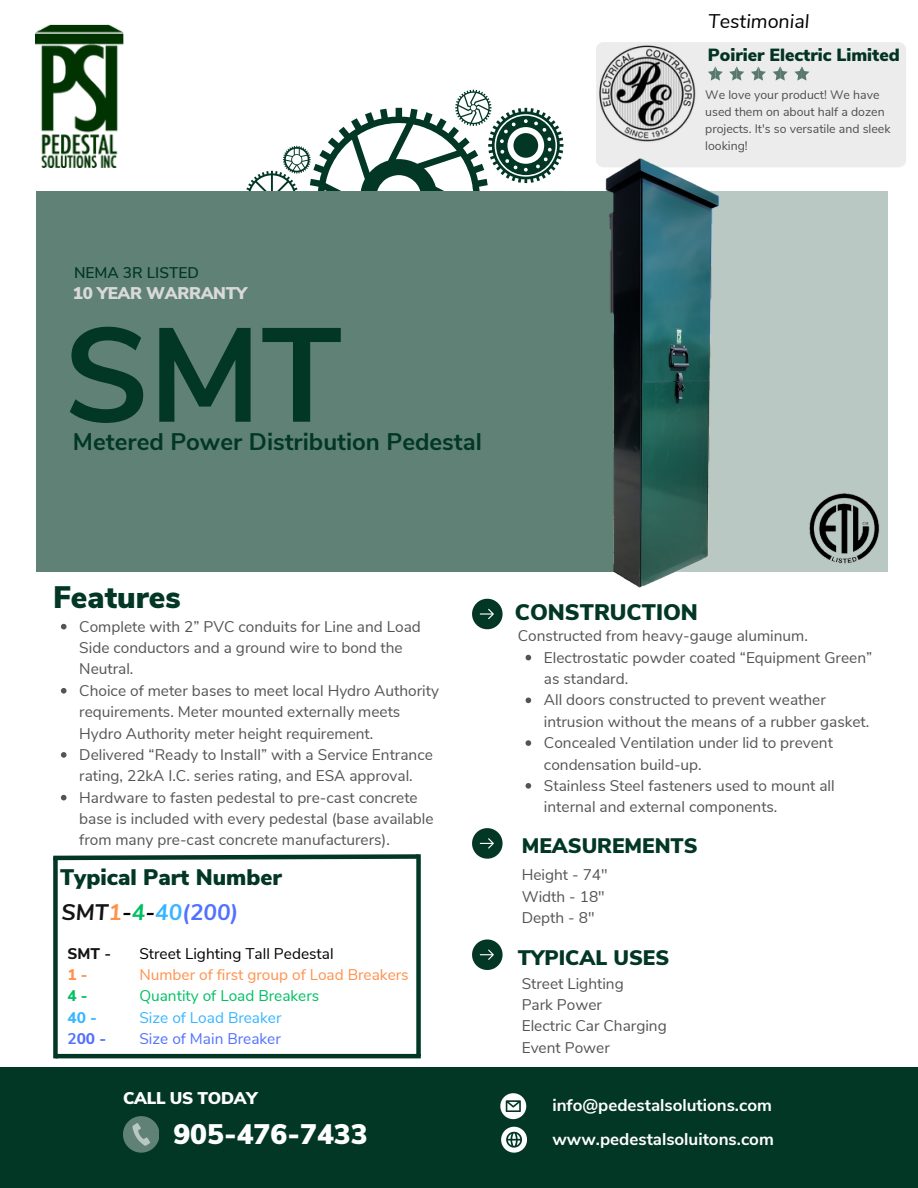
<style>
.page{position:relative;width:918px;height:1188px;background:#fff}
.page>*{position:absolute;margin:0;border:0;box-sizing:border-box;transform-origin:0 0}
.t1{font:700 133.05px "Nunito Sans";color:#023725}
.t2{font:900 31.05px "Nunito Sans";color:#023725}
.t3{font:900 28.2px "Nunito Sans";color:#fff}
.t4{font:700 24px "Nunito Sans";color:#023725}
.t5{font:900 22.5px "Nunito Sans";color:#023725}
.t6{font:italic 700 22.5px "Nunito Sans";color:#5271ff}
.t7{font:900 21px "Nunito Sans";color:#023725}
.t8{font:italic 19.65px "Nunito Sans";color:#000}
.t9{font:900 17.55px "Nunito Sans";color:#023725}
.t10{font:700 16.95px "Nunito Sans";color:#fff}
.t11{font:900 16.95px "Nunito Sans";letter-spacing:-.02em;color:#d9d9d9}
.t12{font:900 16.95px "Nunito Sans";letter-spacing:-.02em;color:#fff}
.t13{font:15.45px/21.3px "Nunito Sans";color:#545454}
.t14{font:15.45px "Nunito Sans";color:#ff914d}
.t15{font:15.45px "Nunito Sans";color:#000}
.t16{font:15.45px "Nunito Sans";color:#00bf63}
.t17{font:15.45px "Nunito Sans";color:#38b6ff}
.t18{font:15.45px "Nunito Sans";color:#5271ff}
.t19{font:600 15.45px "Nunito Sans";color:#023725}
.t20{font:800 15.45px "Nunito Sans";color:#141414}
.t21{font:800 15.45px "Nunito Sans";color:#5271ff}
.t22{font:800 15.45px "Nunito Sans";color:#38b6ff}
.t23{font:800 15.45px "Nunito Sans";color:#ff914d}
.t24{font:800 15.45px "Nunito Sans";color:#00bf63}
.t25{font:12.3px/17px "Nunito Sans";color:#545454}
.s1{color:#141414}
.s2{color:#ff914d}
.s3{color:#000}
.s4{color:#00bf63}
.s5{color:#38b6ff}
.s6{font-weight:700}
</style>
<div class="page">
<svg style="left:246px;top:90px;width:317px;height:101px"></svg>
<div style="left:36px;top:191px;width:637px;height:381px;background:#608276"></div>
<div style="left:670px;top:191px;width:218px;height:381px;background:#b9c8c3"></div>
<div style="left:0;top:1067px;width:918px;height:121px;background:#023725"></div>
<svg style="left:472px;top:599px;width:30px;height:30px"></svg>
<svg style="left:123px;top:1116px;width:36px;height:36px"></svg>
<svg style="left:500px;top:1093px;width:26px;height:26px"></svg>
<svg style="left:501px;top:1127px;width:26px;height:26px"></svg>
<svg style="left:61px;top:624px;width:6px;height:5px"></svg>
<svg style="left:61px;top:688px;width:6px;height:6px"></svg>
<svg style="left:61px;top:752px;width:6px;height:6px"></svg>
<svg style="left:61px;top:795px;width:6px;height:5px"></svg>
<svg style="left:472px;top:828px;width:30px;height:31px"></svg>
<svg style="left:472px;top:939px;width:30px;height:31px"></svg>
<img style="left:36px;top:25px;width:88px;height:143px">
<svg style="left:596px;top:42px;width:310px;height:125px;background:#dbdbdb"></svg>
<img style="left:596px;top:159px;width:152px;height:428px">
<svg style="left:526px;top:655px;width:5px;height:5px"></svg>
<svg style="left:526px;top:698px;width:5px;height:5px"></svg>
<svg style="left:526px;top:740px;width:5px;height:6px"></svg>
<svg style="left:526px;top:783px;width:5px;height:6px"></svg>
<svg style="left:53px;top:854px;width:363px;height:7px"></svg>
<div style="left:416px;top:854px;width:5px;height:202px;background:#023725"></div>
<hr style="left:55px;top:1054px;width:366px;height:4px;background:#023725">
<div style="left:53px;top:858px;width:5px;height:200px;background:#023725"></div>
<img style="left:809px;top:493px;width:71px;height:71px">
<p class="t19" style="left:74px;top:263px;width:126px">NEMA 3R LISTED</p>
<p class="t11" style="left:73px;top:282px;width:176px">10 YEAR WARRANTY</p>
<p class="t1" style="left:64px;top:287px;width:280px">SMT</p>
<p class="t4" style="left:73px;top:426px;width:410px">Metered Power Distribution Pedestal</p>
<p class="t8" style="left:708px;top:8px;width:103px">Testimonial</p>
<p class="t9" style="left:708px;top:43px;width:193px">Poirier Electric Limited</p>
<p class="t25" style="left:705px;top:87px;width:187px">We love your product! We have used them on about half a dozen projects. It's so versatile and sleek looking!</p>
<p class="t2" style="left:53px;top:577px;width:129px">Features</p>
<p class="t13" style="left:79px;top:616px;width:343px">Complete with 2” PVC conduits for Line and Load<br>Side conductors and a ground wire to bond the<br>Neutral.</p>
<p class="t13" style="left:79px;top:680px;width:361px">Choice of meter bases to meet local Hydro Authority requirements. Meter mounted externally meets<br>Hydro Authority meter height requirement.</p>
<p class="t13" style="left:79px;top:744px;width:355px">Delivered “Ready to Install” with a Service Entrance rating, 22kA I.C. series rating, and ESA approval.</p>
<p class="t13" style="left:79px;top:787px;width:356px">Hardware to fasten pedestal to pre-cast concrete base is included with every pedestal (base available from many pre-cast concrete manufacturers).</p>
<p class="t5" style="left:60px;top:862px;width:223px">Typical Part Number</p>
<p class="t6" style="left:62px;top:897px;width:178px"><span class="s1">SMT</span><span class="s2">1</span><span class="s3">-</span><span class="s4">4</span><span class="s3">-</span><span class="s5">40</span>(200)</p>
<p class="t15" style="left:139px;top:943px;width:196px">Street Lighting Tall Pedestal</p>
<p class="t14" style="left:139px;top:964px;width:271px">Number of first group of Load Breakers</p>
<p class="t16" style="left:139px;top:986px;width:181px">Quantity of Load Breakers</p>
<p class="t17" style="left:139px;top:1007px;width:144px">Size of Load Breaker</p>
<p class="t18" style="left:139px;top:1029px;width:143px">Size of Main Breaker</p>
<p class="t20" style="left:67px;top:943px;width:45px">SMT <span class="s6">-</span></p>
<p class="t23" style="left:67px;top:964px;width:22px">1 -</p>
<p class="t24" style="left:67px;top:986px;width:22px">4 -</p>
<p class="t22" style="left:67px;top:1007px;width:31px">40 -</p>
<p class="t21" style="left:67px;top:1029px;width:40px"><span class="s6">2</span>00 -</p>
<p class="t12" style="left:123px;top:1086px;width:136px">CALL US TODAY</p>
<p class="t3" style="left:173px;top:1115px;width:196px">905-476-7433</p>
<p class="t5" style="left:515px;top:597px;width:185px">CONSTRUCTION</p>
<p class="t13" style="left:518px;top:626px;width:292px">Constructed from heavy-gauge aluminum.</p>
<p class="t13" style="left:544px;top:647px;width:330px">Electrostatic powder coated “Equipment Green” as standard.</p>
<p class="t13" style="left:544px;top:690px;width:327px">All doors constructed to prevent weather intrusion without the means of a rubber gasket.</p>
<p class="t13" style="left:544px;top:732px;width:291px">Concealed Ventilation under lid to prevent condensation build-up.</p>
<p class="t13" style="left:544px;top:775px;width:292px">Stainless Steel fasteners used to mount all internal and external components.</p>
<p class="t7" style="left:522px;top:832px;width:178px">MEASUREMENTS</p>
<p class="t13" style="left:522px;top:865px;width:88px">Height - 74"</p>
<p class="t13" style="left:522px;top:886px;width:85px">Width - 18"</p>
<p class="t13" style="left:522px;top:907px;width:74px">Depth - 8"</p>
<p class="t7" style="left:518px;top:943px;width:153px">TYPICAL USES</p>
<p class="t13" style="left:522px;top:973px;width:104px">Street Lighting</p>
<p class="t13" style="left:522px;top:994px;width:82px">Park Power</p>
<p class="t13" style="left:522px;top:1016px;width:147px">Electric Car Charging</p>
<p class="t13" style="left:522px;top:1037px;width:90px">Event Power</p>
<p class="t10" style="left:552px;top:1094px;width:221px">info@pedestalsolutions.com</p>
<p class="t10" style="left:552px;top:1128px;width:223px">www.pedestalsoluitons.com</p>
</div>
